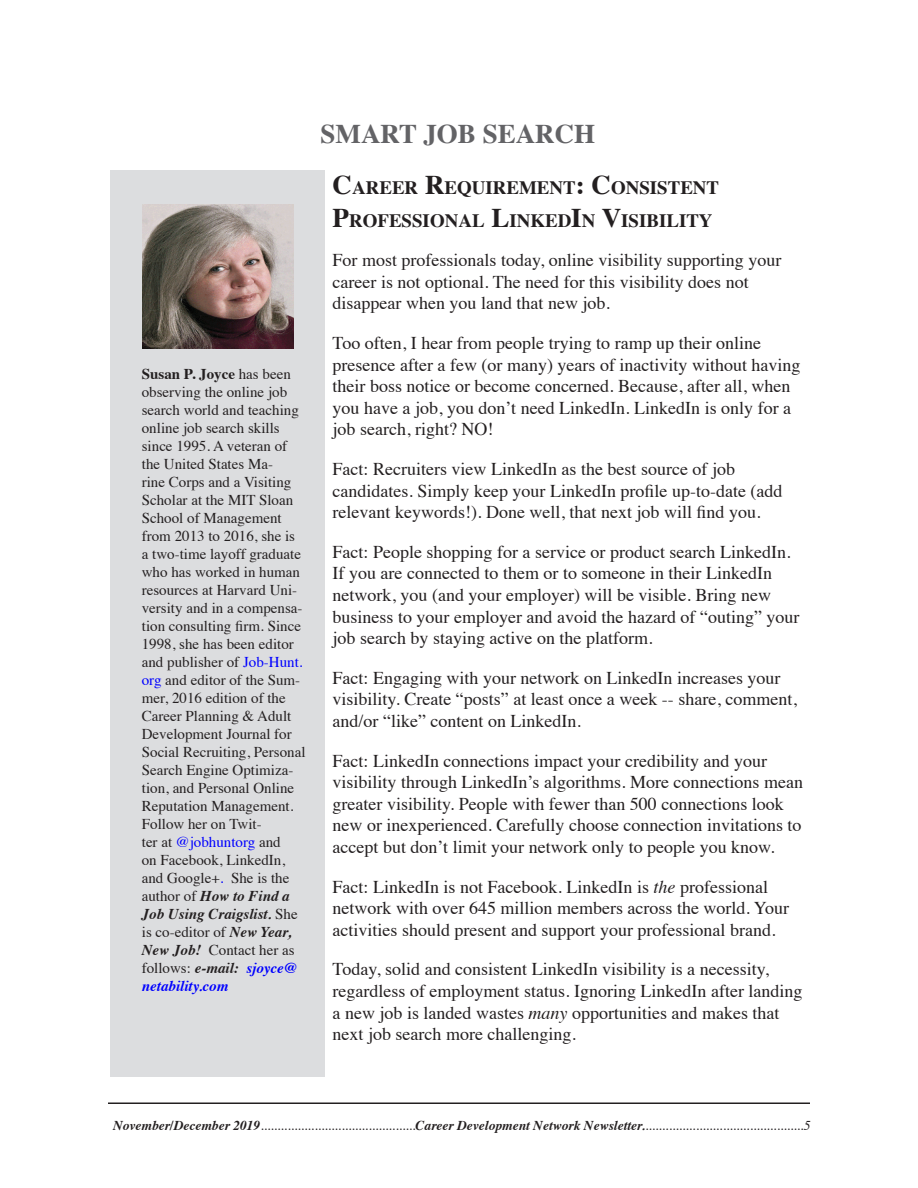
<style>
.page{position:relative;width:918px;height:1188px;background:#fff}
.page>*{position:absolute;margin:0;border:0;box-sizing:border-box;transform-origin:0 0}
.t1{font:700 27px "Times";color:#636366}
.t2{font:700 18.9px/32.4px "Times";color:#231f20}
.t3{font:18px/21.6px "Times";color:#231f20}
.t4{font:15px/18px "Times";color:#231f20}
.t5{font:italic 13.5px "Times";color:#231f20}
.s1{font-weight:700}
.s2{color:#00f}
.s3{font-weight:700;font-style:italic}
.s4{font-weight:700;font-style:italic;color:#00f}
.s5{font-size:27px}
.s6{font-style:italic}
</style>
<div class="page">
<hr style="left:108px;top:1102px;width:702px;height:2px;background:#231f20">
<div style="left:110px;top:170px;width:215px;height:906px;background:#dcdddf"></div>
<img style="left:142px;top:204px;width:151px;height:144px">
<p class="t4" style="left:142px;top:363px;width:165px"><span class="s1">Susan P. Joyce</span> has been observing the online job search world and teaching online job search skills since 1995. A veteran of the United States Ma-<br>rine Corps and a Visiting<br>Scholar at the MIT Sloan<br>School of Management from 2013 to 2016, she is<br>a two-time layoff graduate who has worked in human resources at Harvard Uni&shy;versity and in a compensa&shy;tion consulting firm. Since<br>1998, she has been editor and publisher of <span class="s2">Job-Hunt. org</span> and editor of the Sum&shy;mer, 2016 edition of the<br>Career Planning &amp; Adult<br>Development Journal for<br>Social Recruiting, Personal<br>Search Engine Optimiza&shy;tion, and Personal Online<br>Reputation Management.<br>Follow her on Twit-<br>ter at <span class="s2">@jobhuntorg</span> and<br>on Facebook, LinkedIn, and Google+<span class="s2">.</span> She is the author of <span class="s3">How to Find a<br>Job Using Craigslist.</span> She is co-editor of <span class="s3">New Year,<br>New Job!</span> Contact her as follows: <span class="s3">e-mail:</span> <span class="s4">sjoyce@ netability.com</span></p>
<p class="t1" style="left:321px;top:108px;width:276px">SMART JOB SEARCH</p>
<p class="t2" style="left:333px;top:170px;width:388px"><span class="s5">C</span>AREER <span class="s5">R</span>EQUIREMENT<span class="s5">: C</span>ONSISTENT<br><span class="s5">P</span>ROFESSIONAL <span class="s5">L</span>INKED<span class="s5">I</span>N <span class="s5">V</span>ISIBILITY</p>
<p class="t3" style="left:333px;top:248px;width:450px">For most professionals today, online visibility supporting your career is not optional. The need for this visibility does not disappear when you land that new job.</p>
<p class="t3" style="left:333px;top:331px;width:469px">Too often, I hear from people trying to ramp up their online presence after a few (or many) years of inactivity without having their boss notice or become concerned. Because, after all, when you have a job, you don’t need LinkedIn. LinkedIn is only for a job search, right? NO!</p>
<p class="t3" style="left:333px;top:457px;width:451px">Fact: Recruiters view LinkedIn as the best source of job candidates. Simply keep your LinkedIn profile up-to-date (add relevant keywords!). Done well, that next job will find you.</p>
<p class="t3" style="left:333px;top:539px;width:468px">Fact: People shopping for a service or product search LinkedIn.<br>If you are connected to them or to someone in their LinkedIn network, you (and your employer) will be visible. Bring new business to your employer and avoid the hazard of “outing” your job search by staying active on the platform.</p>
<p class="t3" style="left:333px;top:665px;width:466px">Fact: Engaging with your network on LinkedIn increases your visibility. Create “posts” at least once a week -- share, comment, and/or “like” content on LinkedIn.</p>
<p class="t3" style="left:333px;top:748px;width:472px">Fact: LinkedIn connections impact your credibility and your visibility through LinkedIn’s algorithms. More connections mean greater visibility. People with fewer than 500 connections look new or inexperienced. Carefully choose connection invitations to accept but don’t limit your network only to people you know.</p>
<p class="t3" style="left:333px;top:874px;width:458px">Fact: LinkedIn is not Facebook. LinkedIn is <span class="s6">the</span> professional network with over 645 million members across the world. Your activities should present and support your professional brand.</p>
<p class="t3" style="left:333px;top:957px;width:471px">Today, solid and consistent LinkedIn visibility is a necessity, regardless of employment status. Ignoring LinkedIn after landing a new job is landed wastes <span class="s6">many</span> opportunities and makes that next job search more challenging.</p>
<p class="t5" style="left:113px;top:1114px;width:699px"><span class="s1">November/December 2019</span>..............................................<span class="s1">Career Development Network Newsletter.</span>...............................................5</p>
</div>
